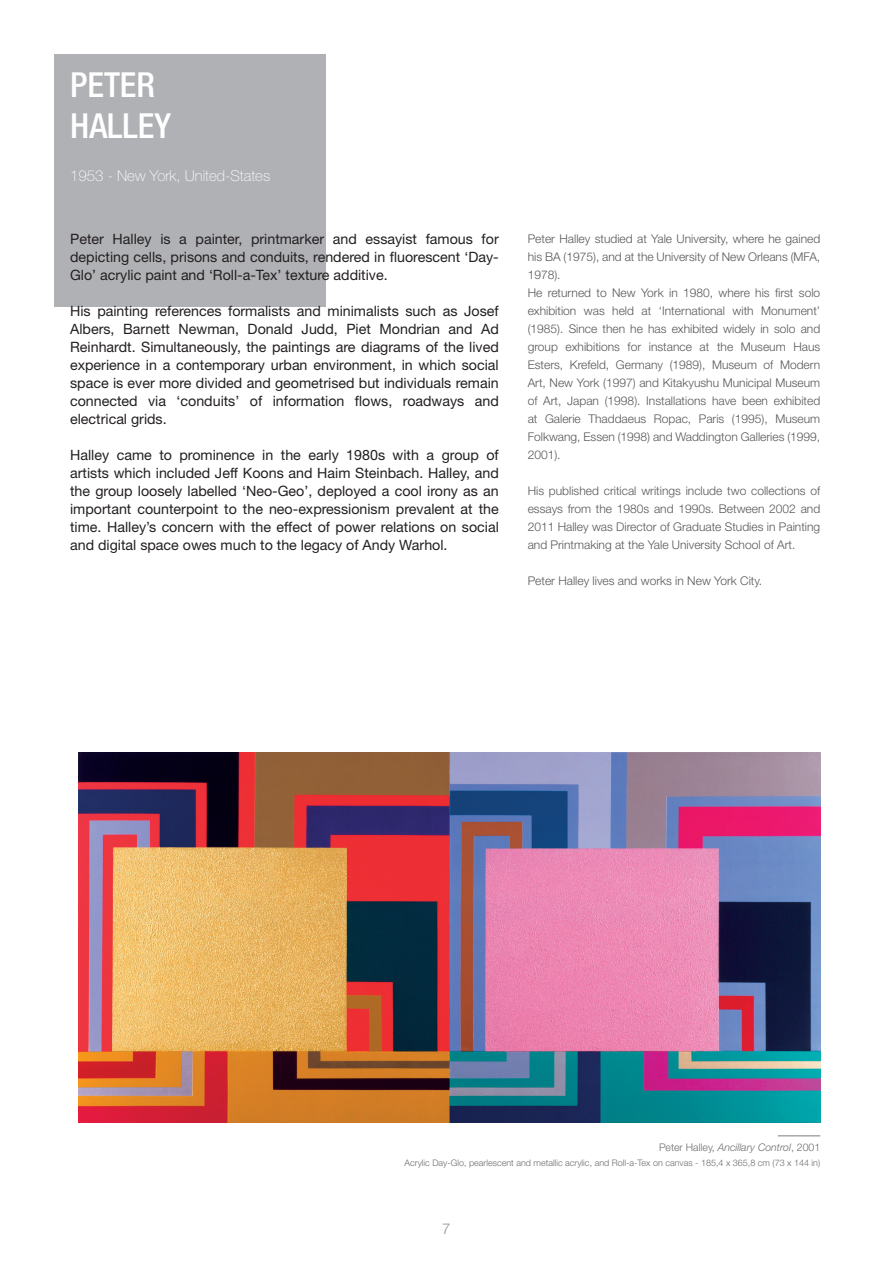
<style>
.page{position:relative;width:893px;height:1263px;background:#fff}
.page>*{position:absolute;margin:0;border:0;box-sizing:border-box;transform-origin:0 0}
.t1{font:500 condensed 34.5px/41.4px "Helvetica Neue LT Std";color:#fff}
.t2{font:100 15px "Helvetica Neue LT Std";color:#fff}
.t3{font:300 15px "Helvetica Neue LT Std";color:#939598}
.t4{font:14.25px/18px "Helvetica Neue LT Std";color:#231f20;text-align:justify}
.t5{font:300 12px/18px "Helvetica Neue LT Std";color:#57585a}
.t6{font:300 10.5px "Helvetica Neue LT Std";color:#6c6d70}
.t7{font:300 9px "Helvetica Neue LT Std";color:#6c6d70}
.s1{font-style:italic}
</style>
<div class="page">
<div style="left:54px;top:54px;width:272px;height:252px;background:#b0b1b5"></div>
<img style="left:79px;top:753px;width:741px;height:369px">
<hr style="left:778px;top:1135px;width:42px;height:1px;background:#7a7c7f">
<h1 class="t1" style="left:70px;top:63px;width:102px">PETER<br>HALLEY</h1>
<p class="t2" style="left:70px;top:167px;width:202px">1953 - New York, United-States</p>
<p class="t4" style="left:70px;top:230px;width:430px">Peter Halley is a painter, printmarker and essayist famous for depicting cells, prisons and conduits, rendered in fluorescent ‘Day-Glo’ acrylic paint and ‘Roll-a-Tex’ texture additive.</p>
<p class="t4" style="left:70px;top:302px;width:430px">His painting references formalists and minimalists such as Josef Albers, Barnett Newman, Donald Judd, Piet Mondrian and Ad Reinhardt. Simultaneously, the paintings are diagrams of the lived experience in a contemporary urban environment, in which social space is ever more divided and geometrised but individuals remain connected via ‘conduits’ of information flows, roadways and electrical grids.</p>
<p class="t4" style="left:70px;top:446px;width:430px">Halley came to prominence in the early 1980s with a group of artists which included Jeff Koons and Haim Steinbach. Halley, and the group loosely labelled ‘Neo-Geo’, deployed a cool irony as an important counterpoint to the neo-expressionism prevalent at the time. Halley’s concern with the effect of power relations on social and digital space owes much to the legacy of Andy Warhol.</p>
<p class="t5" style="left:528px;top:229px;width:294px">Peter Halley studied at Yale University, where he gained his BA (1975), and at the University of New Orleans (MFA, 1978).<br>He returned to New York in 1980, where his first solo exhibition was held at ‘International with Monument’ (1985). Since then he has exhibited widely in solo and group exhibitions for instance at the Museum Haus Esters, Krefeld, Germany (1989), Museum of Modern Art, New York (1997) and Kitakyushu Municipal Museum of Art, Japan (1998). Installations have been exhibited at Galerie Thaddaeus Ropac, Paris (1995), Museum Folkwang, Essen (1998) and Waddington Galleries (1999, 2001).</p>
<p class="t5" style="left:528px;top:481px;width:294px;text-align:justify">His published critical writings include two collections of essays from the 1980s and 1990s. Between 2002 and 2011 Halley was Director of Graduate Studies in Painting and Printmaking at the Yale University School of Art.</p>
<p class="t5" style="left:528px;top:571px;width:236px">Peter Halley lives and works in New York City.</p>
<p class="t6" style="left:659px;top:1141px;width:163px">Peter Halley, <span class="s1">Ancillary Control</span>, 2001</p>
<p class="t7" style="left:405px;top:1157px;width:417px">Acrylic Day-Glo, pearlescent and metallic acrylic, and Roll-a-Tex on canvas - 185,4 x 365,8 cm (73 x 144 in)</p>
<p class="t3" style="left:442px;top:1220px;width:10px">7</p>
</div>
